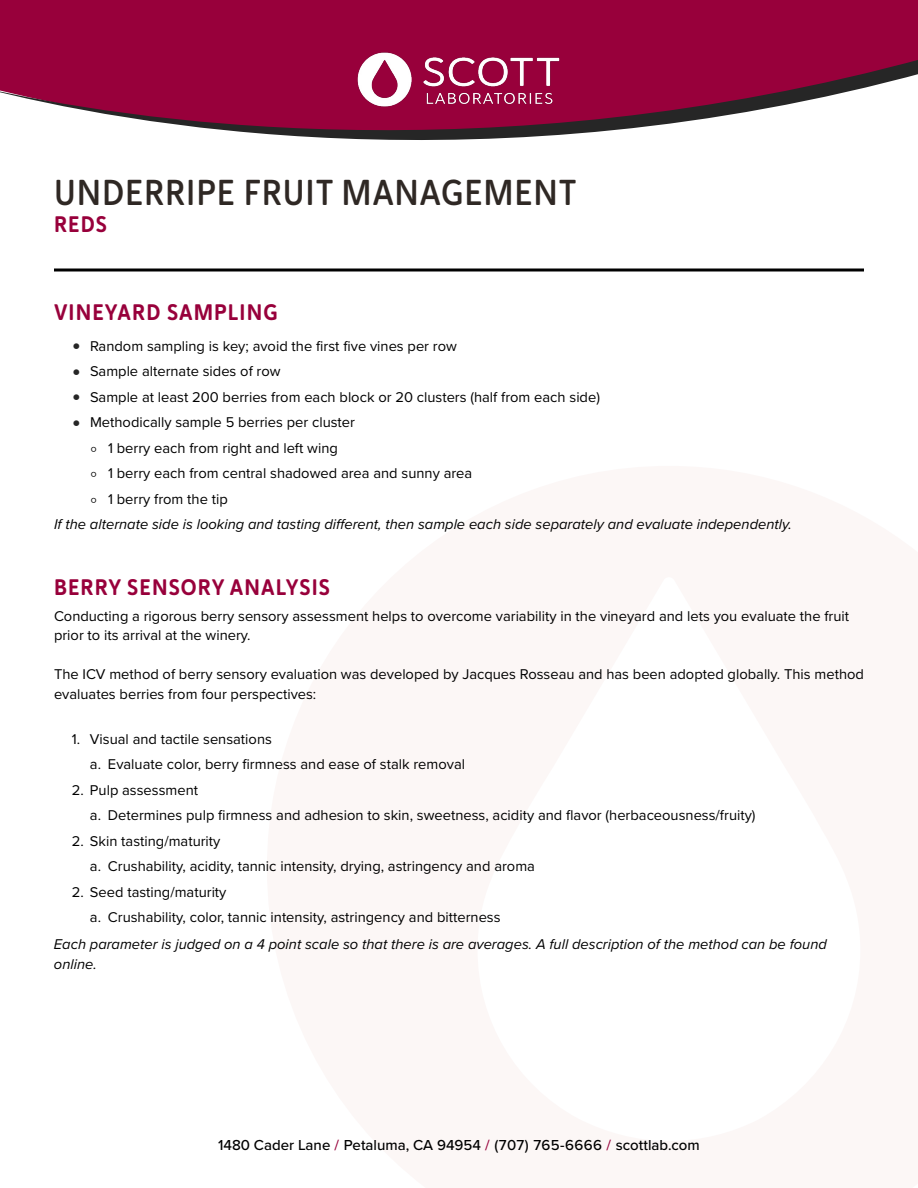
<style>
.page{position:relative;width:918px;height:1188px;background:#fff}
.page>*{position:absolute;margin:0;border:0;box-sizing:border-box;transform-origin:0 0}
.t1{font:36px "Haboro Soft Con Dem";letter-spacing:.025em;color:#2f2824}
.t2{font:22.5px "Haboro Soft Con Bol";letter-spacing:.05em;color:#98003b}
.t3{font:500 15px "Proxima Nova";color:#000}
.t4{font:14.7px/25.5px "Proxima Nova";color:#000}
.t5{font:italic 14.7px/19.5px "Proxima Nova";color:#000}
.s1{font-weight:700;font-size:24px;color:#262626}
.s2{font-family:"Calibri";font-weight:700;font-size:20.25px}
.s3{color:#98003b}
</style>
<div class="page">
<svg style="left:54px;top:268px;width:810px;height:4px;background:#3f3f3f"></svg>
<div style="left:0;top:0;width:918px;height:57px;background:#98003b"></div>
<svg style="left:0;top:57px;width:918px;height:83px;fill:#98003b"></svg>
<img style="left:354px;top:48px;width:209px;height:62px">
<h1 class="t1" style="left:54px;top:170px;width:524px">UNDERRIPE FRUIT MANAGEMENT</h1>
<h2 class="t2" style="left:54px;top:210px;width:54px">REDS</h2>
<h2 class="t2" style="left:54px;top:298px;width:225px">VINEYARD SAMPLING</h2>
<p class="t4" style="left:72px;top:333px;width:387px"><span class="s1">•</span> Random sampling is key; avoid the first five vines per row</p>
<p class="t4" style="left:72px;top:358px;width:210px"><span class="s1">•</span> Sample alternate sides of row</p>
<p class="t4" style="left:72px;top:384px;width:530px"><span class="s1">•</span> Sample at least 200 berries from each block or 20 clusters (half from each side)</p>
<p class="t4" style="left:72px;top:409px;width:285px"><span class="s1">•</span> Methodically sample 5 berries per cluster</p>
<p class="t4" style="left:90px;top:435px;width:249px"><span class="s2">◦</span> 1 berry each from right and left wing</p>
<p class="t4" style="left:90px;top:460px;width:384px"><span class="s2">◦</span> 1 berry each from central shadowed area and sunny area</p>
<p class="t4" style="left:90px;top:486px;width:139px"><span class="s2">◦</span> 1 berry from the tip</p>
<p class="t5" style="left:54px;top:514px;width:739px">If the alternate side is looking and tasting different, then sample each side separately and evaluate independently.</p>
<h2 class="t2" style="left:54px;top:573px;width:277px">BERRY SENSORY ANALYSIS</h2>
<p class="t4" style="left:54px;top:606px;width:797px;line-height:19.5px">Conducting a rigorous berry sensory assessment helps to overcome variability in the vineyard and lets you evaluate the fruit prior to its arrival at the winery.</p>
<p class="t4" style="left:54px;top:664px;width:812px;line-height:19.5px">The ICV method of berry sensory evaluation was developed by Jacques Rosseau and has been adopted globally. This method evaluates berries from four perspectives:</p>
<p class="t4" style="left:90px;top:726px;width:377px;text-indent:-18px">1. Visual and tactile sensations<br>a. Evaluate color, berry firmness and ease of stalk removal</p>
<p class="t4" style="left:90px;top:777px;width:667px;text-indent:-18px">2. Pulp assessment<br>a. Determines pulp firmness and adhesion to skin, sweetness, acidity and flavor (herbaceousness/fruity)</p>
<p class="t4" style="left:90px;top:828px;width:447px;text-indent:-18px">2. Skin tasting/maturity<br>a. Crushability, acidity, tannic intensity, drying, astringency and aroma</p>
<p class="t4" style="left:90px;top:879px;width:412px;text-indent:-18px">2. Seed tasting/maturity<br>a. Crushability, color, tannic intensity, astringency and bitterness</p>
<p class="t5" style="left:54px;top:934px;width:775px">Each parameter is judged on a 4 point scale so that there is are averages. A full description of the method can be found online.</p>
<p class="t3" style="left:218px;top:1134px;width:483px">1480 Cader Lane <span class="s3">/</span> Petaluma, CA 94954 <span class="s3">/</span> (707) 765-6666 <span class="s3">/</span> scottlab.com</p>
</div>
